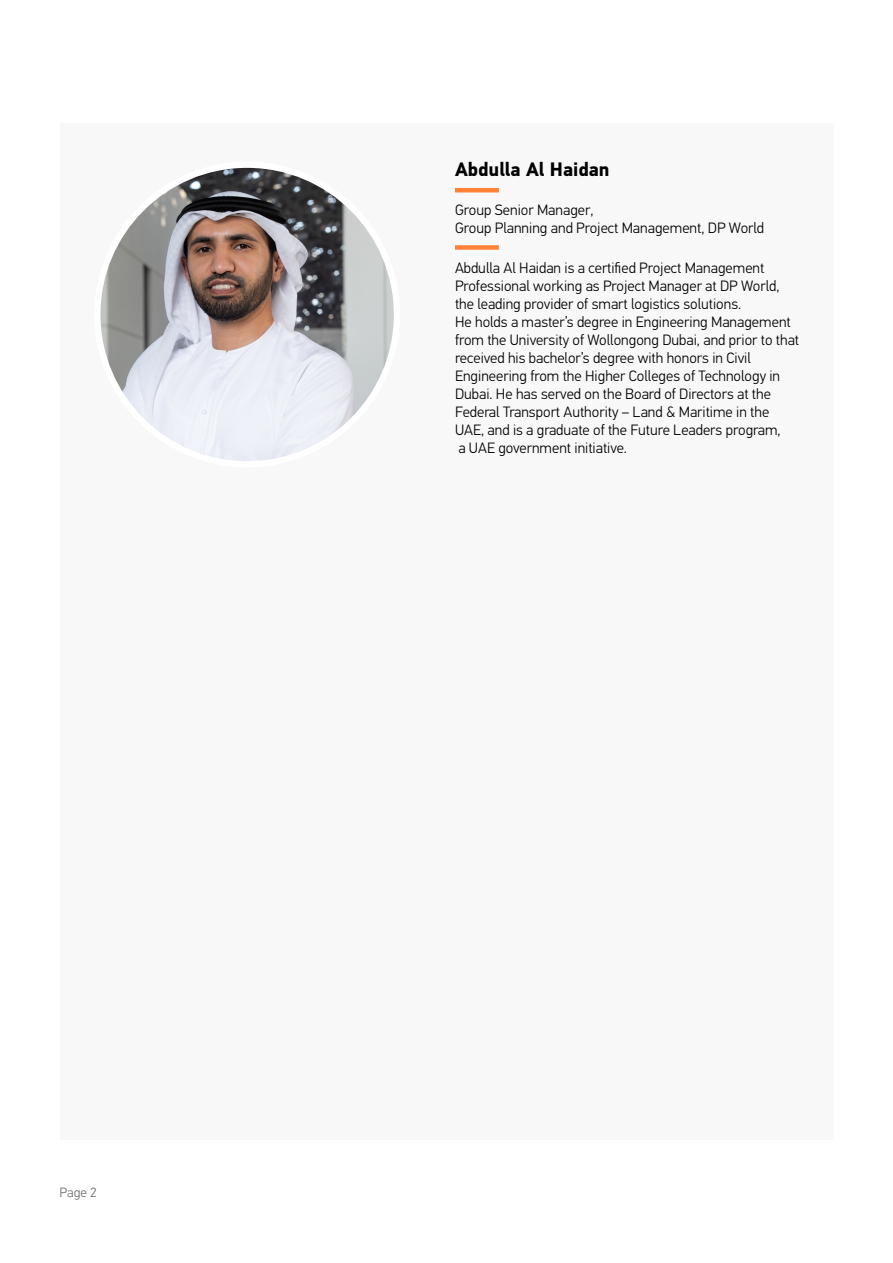
<style>
.page{position:relative;width:893px;height:1263px;background:#fff}
.page>*{position:absolute;margin:0;border:0;box-sizing:border-box;transform-origin:0 0}
.t1{font:700 19.5px "PFDIN Text Arabic";color:#000}
.t2{font:300 15px/18px "PFDIN Text Arabic";color:#000}
.t3{font:300 13.5px "PFDIN Text Arabic";color:#6d6e71}
</style>
<div class="page">
<div style="left:60px;top:123px;width:773px;height:1017px;background:#f8f8f8"></div>
<img style="left:97px;top:165px;width:300px;height:299px;border-radius:150px">
<div style="left:455px;top:245px;width:44px;height:5px;background:#ff8236"></div>
<hr style="left:455px;top:188px;width:44px;height:4px;background:#ff8236">
<p class="t3" style="left:60px;top:1182px;width:39px">Page 2</p>
<h1 class="t1" style="left:455px;top:158px;width:156px">Abdulla Al Haidan</h1>
<p class="t2" style="left:455px;top:202px;width:311px">Group Senior Manager,<br>Group Planning and Project Management, DP World</p>
<p class="t2" style="left:455px;top:259px;width:346px">Abdulla Al Haidan is a certified Project Management Professional working as Project Manager at DP World, the leading provider of smart logistics solutions.<br>He holds a master’s degree in Engineering Management from the University of Wollongong Dubai, and prior to that received his bachelor’s degree with honors in Civil Engineering from the Higher Colleges of Technology in Dubai. He has served on the Board of Directors at the Federal Transport Authority – Land &amp; Maritime in the UAE, and is a graduate of the Future Leaders program,<br>a UAE government initiative.</p>
</div>
